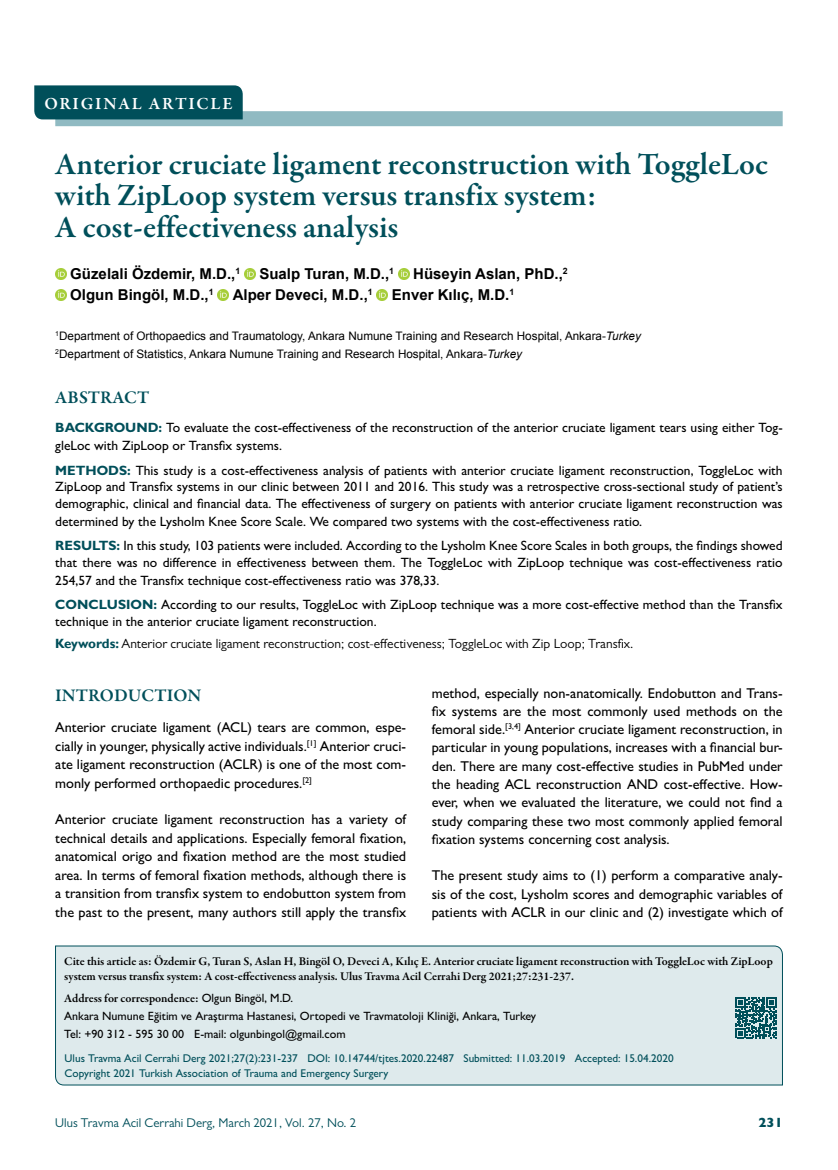
<style>
.page{position:relative;width:838px;height:1170px;background:#fff}
.page>*{position:absolute;margin:0;border:0;box-sizing:border-box;transform-origin:0 0}
.t1{font:600 31.5px/31.5px "Garamond Premr Pro";color:#004f5a}
.t2{font:600 18px "Garamond Premr Pro";letter-spacing:.005em;color:#004f5a}
.t3{font:600 17.25px "Garamond Premr Pro";letter-spacing:.1em;color:#fff}
.t4{font:700 15px "Arial";color:#000}
.t5{font:500 14.25px/18.3px "Gill Sans MT Pro";color:#000;text-align:justify}
.t6{font:500 13.5px/18px "Gill Sans MT Pro";color:#000}
.t7{font:800 13.5px "Gill Sans MT Pro";color:#004f5a}
.t8{font:13.35px "Gill Sans MT Pro";color:#000}
.t9{font:12.75px "Gill Sans MT Pro";color:#004f5a}
.t10{font:600 12px/15px "Garamond Premr Pro";color:#000}
.t11{font:500 12px/18px "Gill Sans MT Pro";color:#000}
.t12{font:11.7px/18px "Arial";color:#000}
.t13{font:500 11.25px/15px "Gill Sans MT Pro";color:#004f5a}
.s1{font-style:italic}
.s2{font-weight:700;color:#004f5a}
.s3{font-family:"Gill Sans";font-weight:700;color:#004f5a}
.s4{font-family:"Gill Sans MT Pro";font-weight:500}
</style>
<div class="page">
<div style="left:55px;top:111px;width:727px;height:15px;background:#90bac2"></div>
<svg style="left:55px;top:268px;width:11px;height:11px"></svg>
<svg style="left:244px;top:268px;width:11px;height:11px"></svg>
<svg style="left:398px;top:268px;width:11px;height:11px"></svg>
<svg style="left:55px;top:289px;width:11px;height:11px"></svg>
<svg style="left:218px;top:289px;width:11px;height:11px"></svg>
<svg style="left:377px;top:289px;width:11px;height:11px"></svg>
<div style="left:34px;top:85px;width:209px;height:34px;background:#004f5a"></div>
<div style="left:55px;top:945px;width:728px;height:140px;background:#deeaec"></div>
<svg style="left:735px;top:997px;width:41px;height:41px;background:#457f87"></svg>
<p class="t3" style="left:44px;top:93px;width:190px">ORIGINAL ARTICLE</p>
<h1 class="t1" style="left:55px;top:149px;width:714px">Anterior cruciate ligament reconstruction with ToggleLoc with ZipLoop system versus transfix system:<br>A cost-effectiveness analysis</h1>
<p class="t4" style="left:70px;top:264px;width:171px">Güzelali Özdemir, M.D.,<sup>1</sup></p>
<p class="t4" style="left:259px;top:264px;width:136px">Sualp Turan, M.D.,<sup>1</sup></p>
<p class="t4" style="left:413px;top:264px;width:156px">Hüseyin Aslan, PhD.,<sup>2</sup></p>
<p class="t4" style="left:70px;top:285px;width:145px">Olgun Bingöl, M.D.,<sup>1</sup></p>
<p class="t4" style="left:233px;top:285px;width:141px">Alper Deveci, M.D.,<sup>1</sup></p>
<p class="t4" style="left:392px;top:285px;width:124px">Enver Kılıç, M.D.<sup>1</sup></p>
<p class="t12" style="left:55px;top:327px;width:587px"><sup>1</sup>Department of Orthopaedics and Traumatology, Ankara Numune Training and Research Hospital, Ankara-<span class="s1">Turkey<br></span><sup>2</sup>Department of Statistics, Ankara Numune Training and Research Hospital, Ankara-<span class="s1">Turkey</span></p>
<p class="t2" style="left:55px;top:386px;width:95px">ABSTRACT</p>
<p class="t6" style="left:55px;top:418px;width:729px"><span class="s2">BACKGROUND:</span> To evaluate the cost-effectiveness of the reconstruction of the anterior cruciate ligament tears using either Tog&shy;gleLoc with ZipLoop or Transfix systems.</p>
<p class="t6" style="left:55px;top:461px;width:729px;line-height:16.5px;text-align:justify"><span class="s2">METHODS:</span> This study is a cost-effectiveness analysis of patients with anterior cruciate ligament reconstruction, ToggleLoc with ZipLoop and Transfix systems in our clinic between 2011 and 2016. This study was a retrospective cross-sectional study of patient’s demographic, clinical and financial data. The effectiveness of surgery on patients with anterior cruciate ligament reconstruction was</p>
<p class="t6" style="left:55px;top:508px;width:729px;line-height:24.5px">determined by the Lysholm Knee Score Scale. We compared two systems with the cost-effectiveness ratio.<br><span class="s2">RESULTS:</span> In this study, 103 patients were included. According to the Lysholm Knee Score Scales in both groups, the findings showed</p>
<p class="t6" style="left:55px;top:553px;width:729px">that there was no difference in effectiveness between them. The ToggleLoc with ZipLoop technique was cost-effectiveness ratio<br>254,57 and the Transfix technique cost-effectiveness ratio was 378,33.</p>
<p class="t6" style="left:55px;top:595px;width:729px;line-height:17.5px"><span class="s2">CONCLUSION:</span> According to our results, ToggleLoc with ZipLoop technique was a more cost-effective method than the Transfix technique in the anterior cruciate ligament reconstruction.</p>
<p class="t8" style="left:55px;top:635px;width:579px"><span class="s3">Keywords:</span> Anterior cruciate ligament reconstruction; cost-effectiveness; ToggleLoc with Zip Loop; Transfix.</p>
<p class="t5" style="left:432px;top:683px;width:352px">method, especially non-anatomically. Endobutton and Trans&shy;fix systems are the most commonly used methods on the femoral side.<sup>[3,4]</sup> Anterior cruciate ligament reconstruction, in particular in young populations, increases with a financial bur&shy;den. There are many cost-effective studies in PubMed under the heading ACL reconstruction AND cost-effective. How&shy;ever, when we evaluated the literature, we could not find a study comparing these two most commonly applied femoral fixation systems concerning cost analysis.</p>
<p class="t5" style="left:432px;top:866px;width:352px">The present study aims to (1) perform a comparative analy&shy;sis of the cost, Lysholm scores and demographic variables of patients with ACLR in our clinic and (2) investigate which of</p>
<p class="t2" style="left:55px;top:684px;width:148px">INTRODUCTION</p>
<p class="t5" style="left:55px;top:718px;width:352px">Anterior cruciate ligament (ACL) tears are common, espe&shy;cially in younger, physically active individuals.<sup>[1]</sup> Anterior cruci&shy;ate ligament reconstruction (ACLR) is one of the most com&shy;monly performed orthopaedic procedures.<sup>[2]</sup></p>
<p class="t5" style="left:55px;top:810px;width:352px">Anterior cruciate ligament reconstruction has a variety of technical details and applications. Especially femoral fixation, anatomical origo and fixation method are the most studied area. In terms of femoral fixation methods, although there is a transition from transfix system to endobutton system from the past to the present, many authors still apply the transfix</p>
<p class="t10" style="left:64px;top:953px;width:710px">Cite this article as: Özdemir G, Turan S, Aslan H, Bingöl O, Deveci A, Kılıç E. Anterior cruciate ligament reconstruction with ToggleLoc with ZipLoop system versus transfix system: A cost-effectiveness analysis. Ulus Travma Acil Cerrahi Derg 2021;27:231-237.</p>
<p class="t10" style="left:64px;top:991px;width:230px">Address for correspondence: <span class="s4">Olgun Bingöl, M.D.</span></p>
<p class="t11" style="left:64px;top:1006px;width:473px">Ankara Numune Eğitim ve Araştırma Hastanesi, Ortopedi ve Travmatoloji Kliniği, Ankara, Turkey<br>Tel: +90 312 - 595 30 00 E-mail: olgunbingol@gmail.com</p>
<p class="t13" style="left:65px;top:1050px;width:610px">Ulus Travma Acil Cerrahi Derg 2021;27(2):231-237 DOI: 10.14744/tjtes.2020.22487 Submitted: 11.03.2019 Accepted: 15.04.2020<br>Copyright 2021 Turkish Association of Trauma and Emergency Surgery</p>
<p class="t9" style="left:55px;top:1115px;width:302px">Ulus Travma Acil Cerrahi Derg, March 2021, Vol. 27, No. 2</p>
<p class="t7" style="left:758px;top:1114px;width:26px">231</p>
</div>
